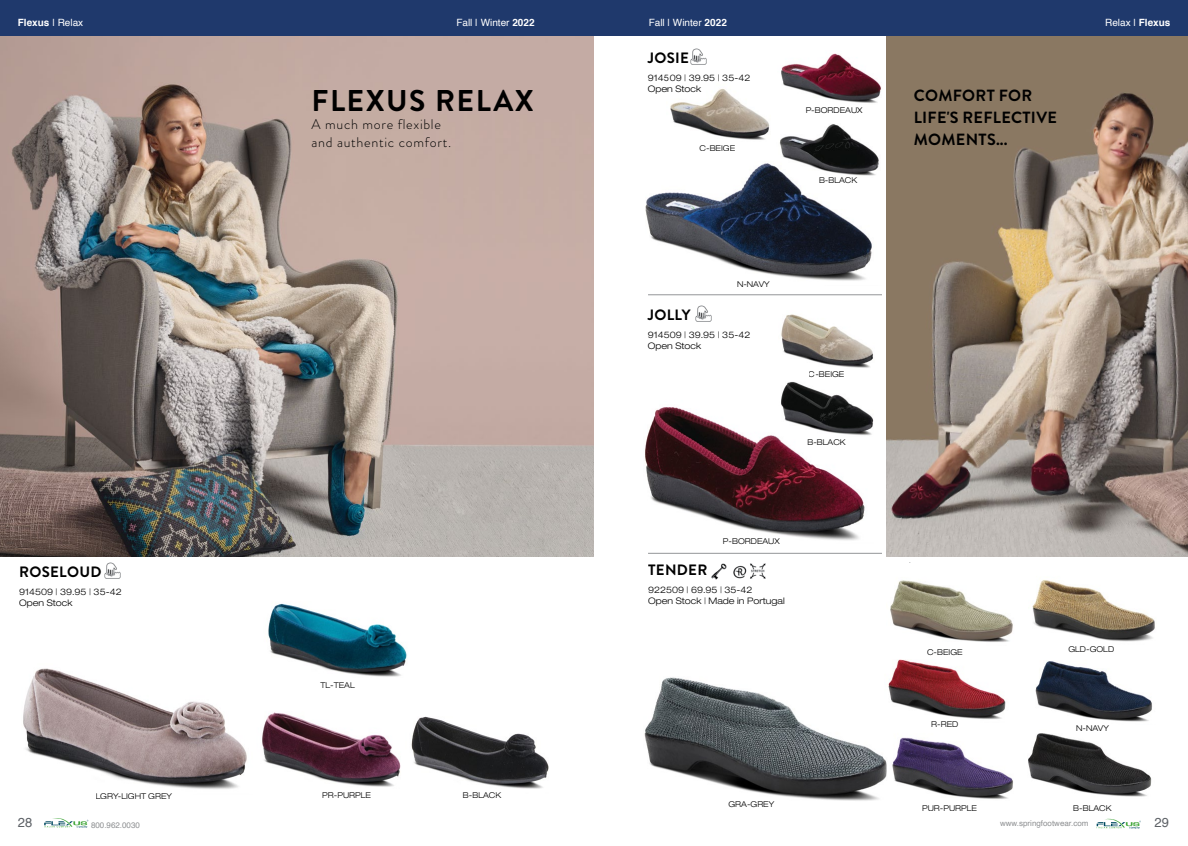
<style>
.page{position:relative;width:1188px;height:846px;background:#fff}
.page>*{position:absolute;margin:0;border:0;box-sizing:border-box;transform-origin:0 0}
.t1{font:700 30px "Brandon Grotesque";letter-spacing:.05em;color:#000}
.t2{font:700 16.2px/21.6px "Brandon Grotesque";letter-spacing:.02em;color:#000}
.t3{font:700 15px "Brandon Grotesque";letter-spacing:.02em;color:#000}
.t4{font:300 14px/18.1px "Brandon Grotesque";letter-spacing:.05em;color:#000}
.t5{font:13px "Helvetica";color:#5d6166}
.t6{font:10px "Helvetica";color:#fff}
.t7{font:700 10px "Helvetica";color:#fff}
.t8{font:300 expanded 9px/10.8px "Helvetica Neue LT Pro";color:#000}
.t9{font:300 expanded 8px "Helvetica Neue LT Pro";color:#000}
.t10{font:8px "Helvetica";color:#8e9092}
.s1{font-weight:400}
.s2{font-weight:700}
</style>
<div class="page">
<svg style="left:1097px;top:819px;width:44px;height:10px"></svg>
<svg style="left:44px;top:818px;width:44px;height:10px"></svg>
<hr style="left:648px;top:295px;width:253px;height:1px;background:#939598">
<hr style="left:648px;top:553px;width:253px;height:1px;background:#939598">
<img style="left:645px;top:407px;width:220px;height:133px">
<div style="left:882px;top:36px;width:14px;height:529px;background:#fff"></div>
<img style="left:1032px;top:580px;width:123px;height:62px">
<img style="left:886px;top:36px;width:302px;height:520px">
<img style="left:0;top:36px;width:594px;height:520px">
<img style="left:644px;top:677px;width:241px;height:124px">
<img style="left:890px;top:562px;width:123px;height:80px">
<img style="left:1028px;top:733px;width:124px;height:64px">
<img style="left:1035px;top:661px;width:117px;height:61px">
<img style="left:733px;top:565px;width:14px;height:14px">
<img style="left:711px;top:563px;width:16px;height:17px">
<img style="left:750px;top:563px;width:16px;height:16px">
<img style="left:885px;top:737px;width:128px;height:62px">
<img style="left:23px;top:668px;width:224px;height:121px">
<img style="left:104px;top:562px;width:17px;height:17px">
<img style="left:888px;top:660px;width:118px;height:59px">
<img style="left:645px;top:163px;width:227px;height:113px">
<img style="left:670px;top:89px;width:100px;height:51px">
<img style="left:781px;top:53px;width:100px;height:50px">
<img style="left:777px;top:124px;width:102px;height:54px">
<img style="left:779px;top:271px;width:97px;height:66px">
<img style="left:777px;top:337px;width:97px;height:99px">
<img style="left:690px;top:48px;width:17px;height:17px">
<img style="left:695px;top:305px;width:17px;height:17px">
<img style="left:262px;top:712px;width:139px;height:75px">
<img style="left:263px;top:529px;width:149px;height:148px">
<img style="left:405px;top:645px;width:144px;height:144px">
<div style="left:594px;top:0;width:594px;height:36px;background:#1f396c"></div>
<div style="left:0;top:0;width:594px;height:36px;background:#1f396c"></div>
<p class="t7" style="left:18px;top:15px;width:67px">Flexus <span class="s1">| Relax</span></p>
<p class="t6" style="left:456px;top:15px;width:80px">Fall | Winter <span class="s2">2022</span></p>
<p class="t6" style="left:649px;top:15px;width:80px">Fall | Winter <span class="s2">2022</span></p>
<p class="t6" style="left:1105px;top:15px;width:67px">Relax | <span class="s2">Flexus</span></p>
<h3 class="t3" style="left:19px;top:561px;width:84px">ROSELOUD</h3>
<p class="t8" style="left:19px;top:586px;width:104px">914509 | 39.95 | 35-42<br>Open Stock</p>
<p class="t9" style="left:96px;top:791px;width:78px">LGRY-LIGHT GREY</p>
<h1 class="t1" style="left:312px;top:80px;width:224px">FLEXUS RELAX</h1>
<h3 class="t4" style="left:312px;top:115px;width:141px">A much more flexible and authentic comfort.</h3>
<p class="t9" style="left:320px;top:680px;width:36px">TL-TEAL</p>
<p class="t9" style="left:322px;top:790px;width:50px">PR-PURPLE</p>
<p class="t9" style="left:463px;top:790px;width:40px">B-BLACK</p>
<h3 class="t3" style="left:648px;top:47px;width:43px">JOSIE</h3>
<p class="t8" style="left:648px;top:72px;width:104px">914509 | 39.95 | 35-42<br>Open Stock</p>
<p class="t9" style="left:700px;top:143px;width:37px">C-BEIGE</p>
<p class="t9" style="left:806px;top:105px;width:58px">P-BORDEAUX</p>
<p class="t9" style="left:819px;top:176px;width:40px">B-BLACK</p>
<p class="t9" style="left:737px;top:280px;width:34px">N-NAVY</p>
<h3 class="t3" style="left:648px;top:304px;width:44px">JOLLY</h3>
<p class="t8" style="left:648px;top:329px;width:104px">914509 | 39.95 | 35-42<br>Open Stock</p>
<p class="t9" style="left:809px;top:369px;width:37px">C-BEIGE</p>
<p class="t9" style="left:807px;top:437px;width:40px">B-BLACK</p>
<p class="t9" style="left:723px;top:536px;width:58px">P-BORDEAUX</p>
<h3 class="t3" style="left:648px;top:560px;width:61px">TENDER</h3>
<p class="t8" style="left:648px;top:585px;width:138px">922509 | 69.95 | 35-42<br>Open Stock | Made in Portugal</p>
<p class="t9" style="left:729px;top:800px;width:47px">GRA-GREY</p>
<h2 class="t2" style="left:914px;top:85px;width:145px">COMFORT FOR<br>LIFE'S REFLECTIVE<br>MOMENTS...</h2>
<p class="t9" style="left:927px;top:647px;width:37px">C-BEIGE</p>
<p class="t9" style="left:1068px;top:645px;width:47px">GLD-GOLD</p>
<p class="t9" style="left:931px;top:720px;width:29px">R-RED</p>
<p class="t9" style="left:1076px;top:724px;width:34px">N-NAVY</p>
<p class="t9" style="left:922px;top:803px;width:56px">PUR-PURPLE</p>
<p class="t9" style="left:1073px;top:803px;width:40px">B-BLACK</p>
<h3 class="t5" style="left:18px;top:812px;width:16px">28</h3>
<p class="t10" style="left:91px;top:819px;width:50px">800.962.0030</p>
<p class="t10" style="left:1000px;top:817px;width:90px">www.springfootwear.com</p>
<h3 class="t5" style="left:1155px;top:812px;width:16px">29</h3>
</div>
